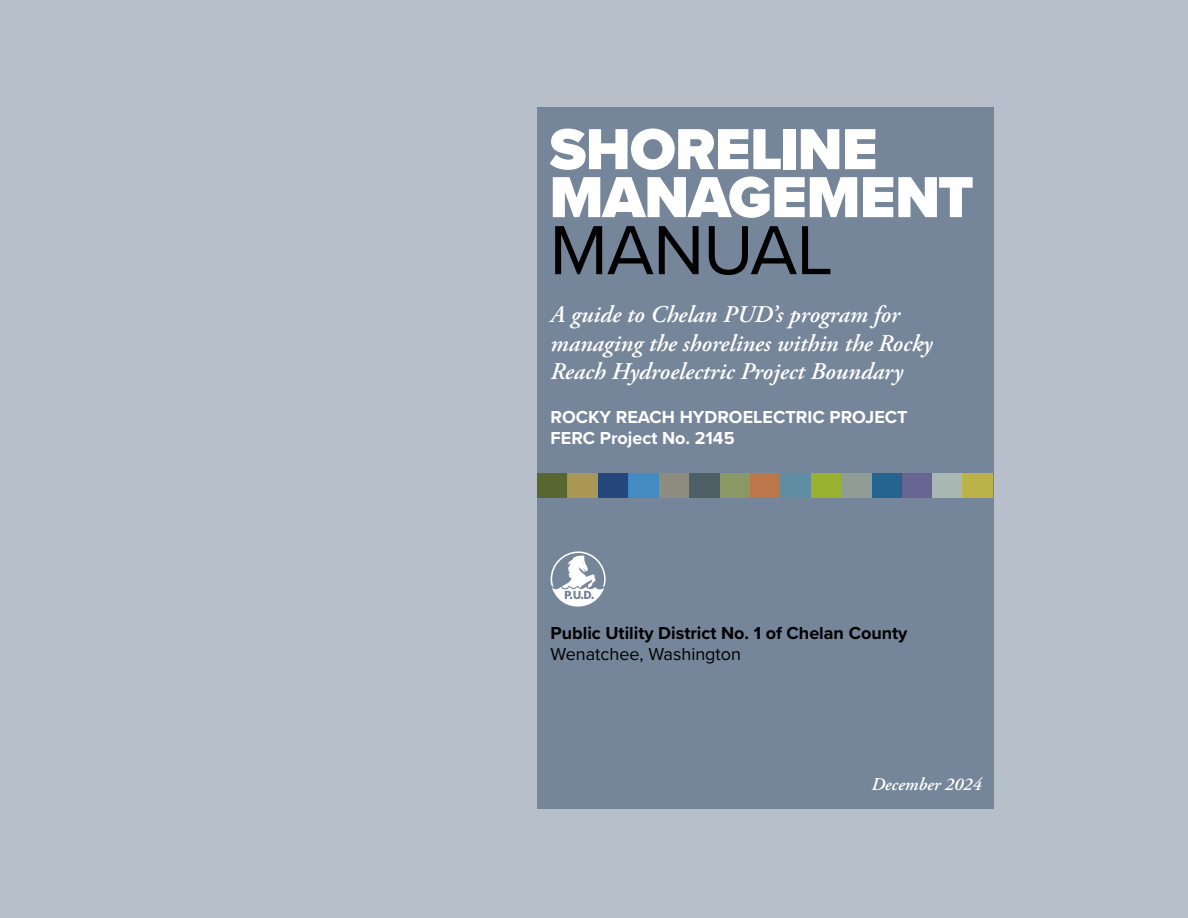
<style>
.page{position:relative;width:1188px;height:918px;background:#b7bfca}
.page>*{position:absolute;margin:0;border:0;box-sizing:border-box;transform-origin:0 0}
.t1{font:72px "Proxima Nova";letter-spacing:-.015em;color:#000}
.t2{font:900 60px/48px "Proxima Nova";letter-spacing:-.015em;color:#fff}
.t3{font:italic 600 24px/28.8px "Adobe Garamond Pro";color:#fff}
.t4{font:700 18px/21.6px "Proxima Nova";color:#fff}
.t5{font:700 18px "Proxima Nova";color:#000}
.t6{font:18px "Proxima Nova";color:#000}
.t7{font:italic 600 18px "Adobe Garamond Pro";color:#fff}
</style>
<div class="page">
<div style="left:537px;top:107px;width:456px;height:702px;background:#75859a"></div>
<svg style="left:551px;top:551px;width:55px;height:56px"></svg>
<div style="left:537px;top:474px;width:31px;height:24px;background:#57672f"></div>
<div style="left:568px;top:474px;width:30px;height:24px;background:#aa9655"></div>
<div style="left:598px;top:474px;width:30px;height:24px;background:#25477c"></div>
<div style="left:628px;top:474px;width:31px;height:24px;background:#3d8dc7"></div>
<div style="left:659px;top:474px;width:30px;height:24px;background:#918f7e"></div>
<div style="left:689px;top:474px;width:31px;height:24px;background:#495b60"></div>
<div style="left:720px;top:474px;width:30px;height:24px;background:#8d9b61"></div>
<div style="left:750px;top:474px;width:31px;height:24px;background:#bb764a"></div>
<div style="left:781px;top:474px;width:30px;height:24px;background:#5d8fa2"></div>
<div style="left:811px;top:474px;width:31px;height:24px;background:#99b12f"></div>
<div style="left:842px;top:474px;width:30px;height:24px;background:#93a095"></div>
<div style="left:872px;top:474px;width:31px;height:24px;background:#256491"></div>
<div style="left:903px;top:474px;width:30px;height:24px;background:#686191"></div>
<div style="left:932px;top:474px;width:31px;height:24px;background:#aab8b4"></div>
<div style="left:963px;top:474px;width:30px;height:24px;background:#bbb24a"></div>
<h2 class="t2" style="left:550px;top:125px;width:426px">SHORELINE<br>MANAGEMENT</h2>
<h1 class="t1" style="left:550px;top:196px;width:285px">MANUAL</h1>
<p class="t3" style="left:551px;top:300px;width:383px">A guide to Chelan PUD’s program for managing the shorelines within the Rocky<br>Reach Hydroelectric Project Boundary</p>
<p class="t4" style="left:551px;top:405px;width:359px">ROCKY REACH HYDROELECTRIC PROJECT<br>FERC Project No. 2145</p>
<p class="t5" style="left:551px;top:619px;width:358px">Public Utility District No. 1 of Chelan County</p>
<p class="t6" style="left:551px;top:641px;width:192px">Wenatchee, Washington</p>
<p class="t7" style="left:871px;top:774px;width:112px">December 2024</p>
</div>
